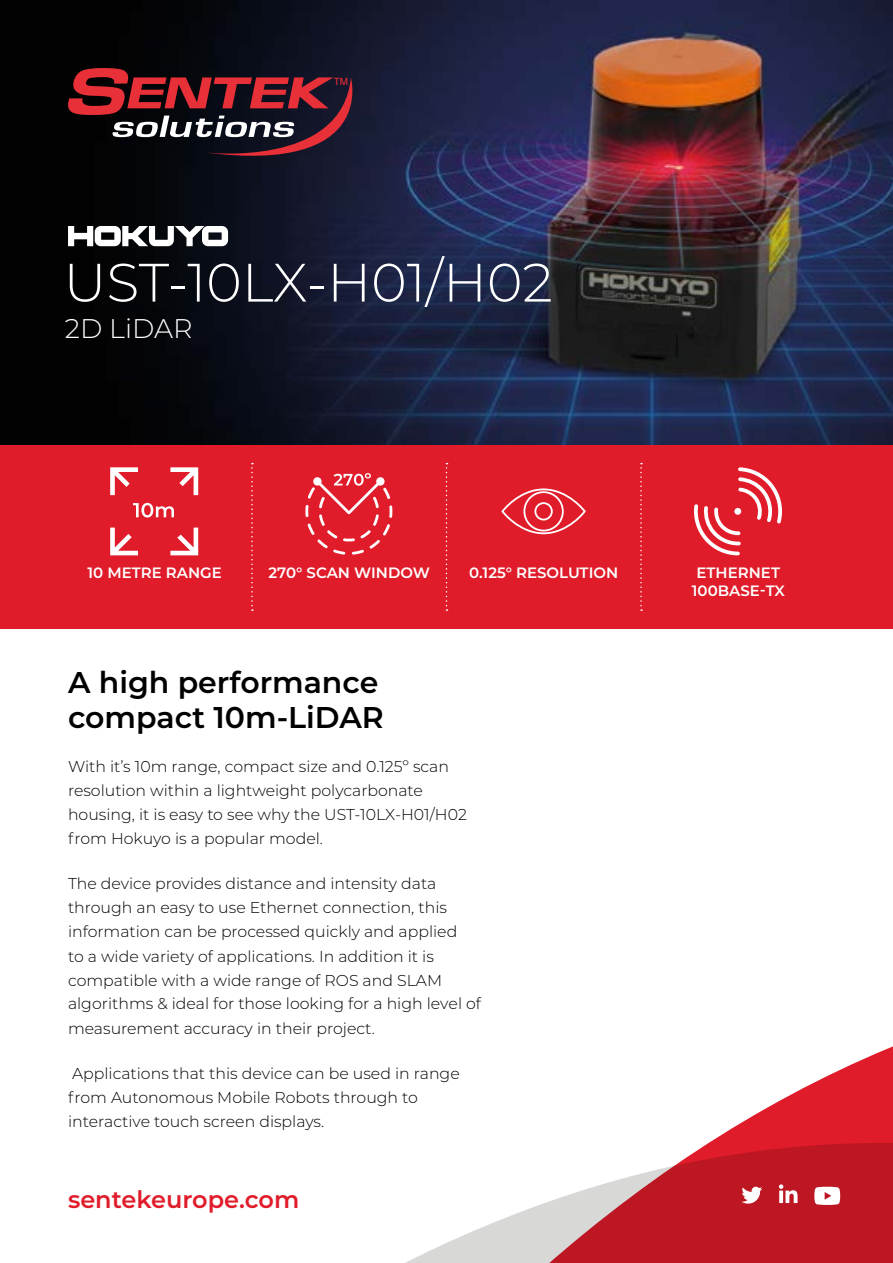
<style>
.page{position:relative;width:893px;height:1263px;background:#fff}
.page>*{position:absolute;margin:0;border:0;box-sizing:border-box;transform-origin:0 0}
.t1{font:300 54px "Montserrat";color:#fff}
.t2{font:600 30px/34.5px "Montserrat";color:#000}
.t3{font:300 27px "Montserrat";color:#fff}
.t4{font:600 24px "Montserrat";color:#e01c2a}
.t5{font:300 15.75px/24px "Montserrat";color:#000}
.t6{font:600 15px/18px "Montserrat";color:#fff;text-align:center}
.t7{font:10.05px "Helvetica";color:#e73037}
</style>
<div class="page">
<div style="left:0;top:444px;width:893px;height:185px;background:#e01c2a"></div>
<svg style="left:251px;top:463px;width:2px;height:148px"></svg>
<svg style="left:446px;top:463px;width:1px;height:148px"></svg>
<svg style="left:640px;top:463px;width:2px;height:148px"></svg>
<img style="left:0;top:0;width:893px;height:444px">
<svg style="left:68px;top:226px;width:160px;height:20px"></svg>
<svg style="left:133px;top:503px;width:41px;height:14px"></svg>
<svg style="left:110px;top:467px;width:28px;height:28px"></svg>
<svg style="left:110px;top:528px;width:28px;height:27px"></svg>
<svg style="left:170px;top:528px;width:28px;height:27px"></svg>
<svg style="left:170px;top:467px;width:28px;height:28px"></svg>
<svg style="left:305px;top:473px;width:87px;height:82px"></svg>
<svg style="left:501px;top:488px;width:85px;height:46px"></svg>
<svg style="left:694px;top:467px;width:88px;height:88px"></svg>
<div style="left:734px;top:508px;width:7px;height:7px;background:#fff;border-radius:50%"></div>
<svg style="left:68px;top:68px;width:284px;height:88px;background:#4f232b"></svg>
<svg style="left:405px;top:1046px;width:488px;height:217px"></svg>
<svg style="left:741px;top:1187px;width:21px;height:16px"></svg>
<svg style="left:779px;top:1184px;width:19px;height:19px"></svg>
<svg style="left:814px;top:1187px;width:26px;height:18px"></svg>
<p class="t7" style="left:334px;top:74px;width:16px">TM</p>
<h1 class="t1" style="left:64px;top:246px;width:491px">UST-10LX-H01/H02</h1>
<h3 class="t3" style="left:65px;top:310px;width:129px">2D LiDAR</h3>
<p class="t6" style="left:87px;top:563px;width:136px">10 METRE RANGE</p>
<p class="t6" style="left:268px;top:563px;width:163px">270° SCAN WINDOW</p>
<p class="t6" style="left:469px;top:563px;width:150px">0.125° RESOLUTION</p>
<p class="t6" style="left:692px;top:563px;width:94px">ETHERNET<br>100BASE-TX</p>
<h2 class="t2" style="left:68px;top:664px;width:317px">A high performance compact 10m-LiDAR</h2>
<p class="t5" style="left:68px;top:754px;width:400px">With it’s 10m range, compact size and 0.125º scan resolution within a lightweight polycarbonate housing, it is easy to see why the UST-10LX-H01/H02 from Hokuyo is a popular model.</p>
<p class="t5" style="left:68px;top:871px;width:415px">The device provides distance and intensity data through an easy to use Ethernet connection, this information can be processed quickly and applied<br>to a wide variety of applications. In addition it is compatible with a wide range of ROS and SLAM algorithms &amp; ideal for those looking for a high level of</p>
<p class="t5" style="left:68px;top:1015px;width:308px">measurement accuracy in their project.</p>
<p class="t5" style="left:68px;top:1061px;width:393px">Applications that this device can be used in range from Autonomous Mobile Robots through to interactive touch screen displays.</p>
<h3 class="t4" style="left:68px;top:1182px;width:233px">sentekeurope.com</h3>
</div>
